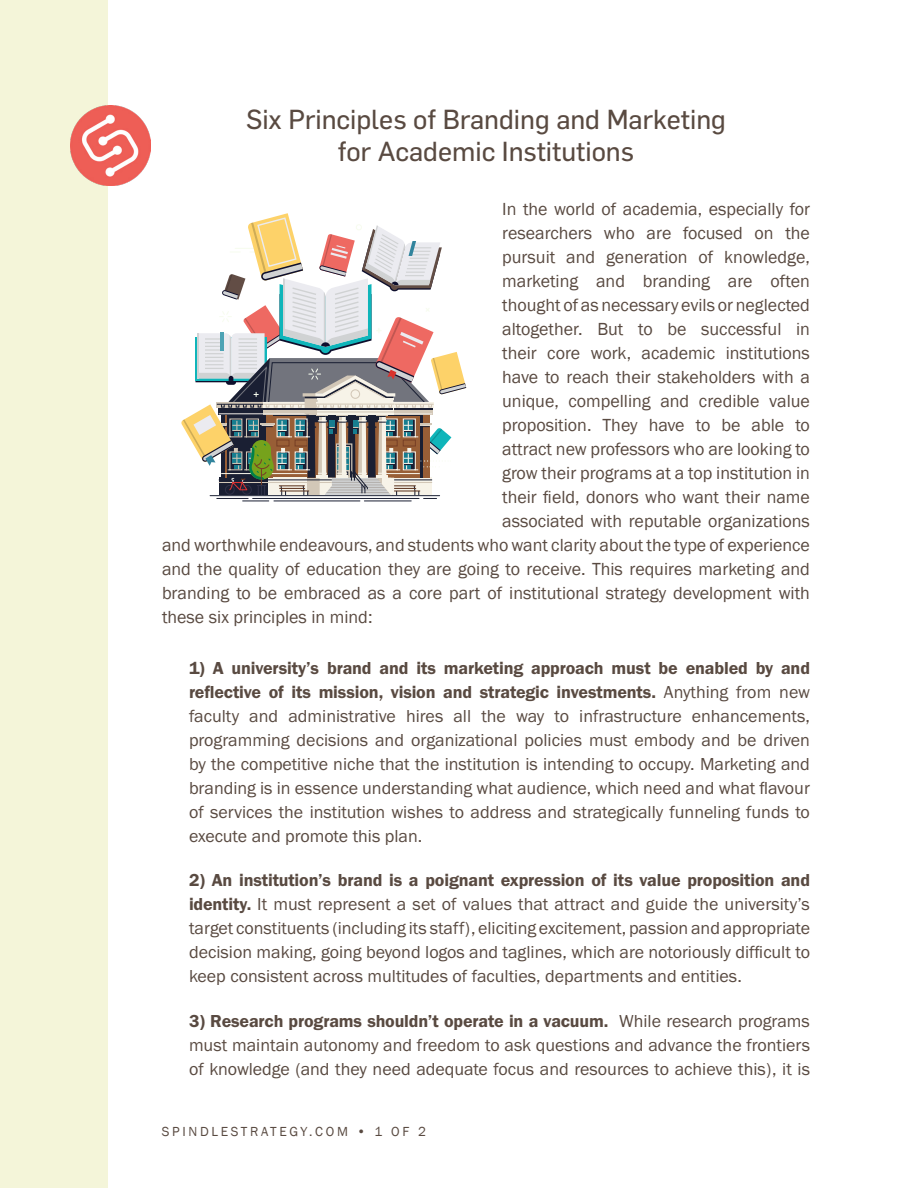
<style>
.page{position:relative;width:918px;height:1188px;background:#fff}
.page>*{position:absolute;margin:0;border:0;box-sizing:border-box;transform-origin:0 0}
.t1{font:27px/32.4px "Flama Basic";color:#594a41;text-align:center}
.Indented_Paragraph{font:18px/24px "Franklin Gothic URW Boo";color:#594a41;text-align:justify}
.t2{font:18px "Franklin Gothic";color:#594a41}
.t3{font:13.5px "Franklin Gothic";letter-spacing:.2em;color:#594a41}
.s1{font-family:"Franklin Gothic URW Dem"}
</style>
<div class="page">
<div style="left:0;top:0;width:108px;height:1188px;background:#f4f5d9"></div>
<img style="left:70px;top:106px;width:80px;height:80px">
<svg style="left:181px;top:213px;width:285px;height:288px"></svg>
<p class="t1" style="left:246px;top:101px;width:481px">Six Principles of Branding and Marketing for Academic Institutions</p>
<p class="t2" style="left:502px;top:198px;width:309px">In the world of academia, especially for</p>
<p class="t2" style="left:502px;top:222px;width:309px">researchers who are focused on the</p>
<p class="t2" style="left:502px;top:246px;width:309px">pursuit and generation of knowledge,</p>
<p class="t2" style="left:502px;top:270px;width:309px">marketing and branding are often</p>
<p class="t2" style="left:502px;top:294px;width:309px">thought of as necessary evils or neglected</p>
<p class="t2" style="left:502px;top:318px;width:309px">altogether. But to be successful in</p>
<p class="t2" style="left:502px;top:342px;width:309px">their core work, academic institutions</p>
<p class="t2" style="left:502px;top:366px;width:309px">have to reach their stakeholders with a</p>
<p class="t2" style="left:502px;top:390px;width:309px">unique, compelling and credible value</p>
<p class="t2" style="left:502px;top:414px;width:309px">proposition. They have to be able to</p>
<p class="t2" style="left:502px;top:438px;width:309px">attract new professors who are looking to</p>
<p class="t2" style="left:502px;top:462px;width:309px">grow their programs at a top institution in</p>
<p class="t2" style="left:502px;top:486px;width:309px">their field, donors who want their name</p>
<p class="t2" style="left:502px;top:510px;width:309px">associated with reputable organizations</p>
<p class="t2" style="left:162px;top:534px;width:650px">and worthwhile endeavours, and students who want clarity about the type of experience</p>
<p class="t2" style="left:162px;top:558px;width:650px">and the quality of education they are going to receive. This requires marketing and</p>
<p class="t2" style="left:162px;top:582px;width:650px">branding to be embraced as a core part of institutional strategy development with</p>
<p class="t2" style="left:162px;top:606px;width:212px">these six principles in mind:</p>
<p class="Indented_Paragraph" style="left:189px;top:656px;width:623px"><span class="s1">1) A university’s brand and its marketing approach must be enabled by and reflective of its mission, vision and strategic investments.</span> Anything from new faculty and administrative hires all the way to infrastructure enhancements, programming decisions and organizational policies must embody and be driven by the competitive niche that the institution is intending to occupy. Marketing and branding is in essence understanding what audience, which need and what flavour of services the institution wishes to address and strategically funneling funds to execute and promote this plan.</p>
<p class="Indented_Paragraph" style="left:189px;top:868px;width:623px"><span class="s1">2) An institution’s brand is a poignant expression of its value proposition and identity.</span> It must represent a set of values that attract and guide the university’s target constituents (including its staff), eliciting excitement, passion and appropriate decision making, going beyond logos and taglines, which are notoriously difficult to keep consistent across multitudes of faculties, departments and entities.</p>
<p class="Indented_Paragraph" style="left:189px;top:1008px;width:623px"><span class="s1">3) Research programs shouldn’t operate in a vacuum.</span> While research programs must maintain autonomy and freedom to ask questions and advance the frontiers of knowledge (and they need adequate focus and resources to achieve this), it is</p>
<p class="t3" style="left:162px;top:1123px;width:266px">SPINDLESTRATEGY.COM • 1 OF 2</p>
</div>
